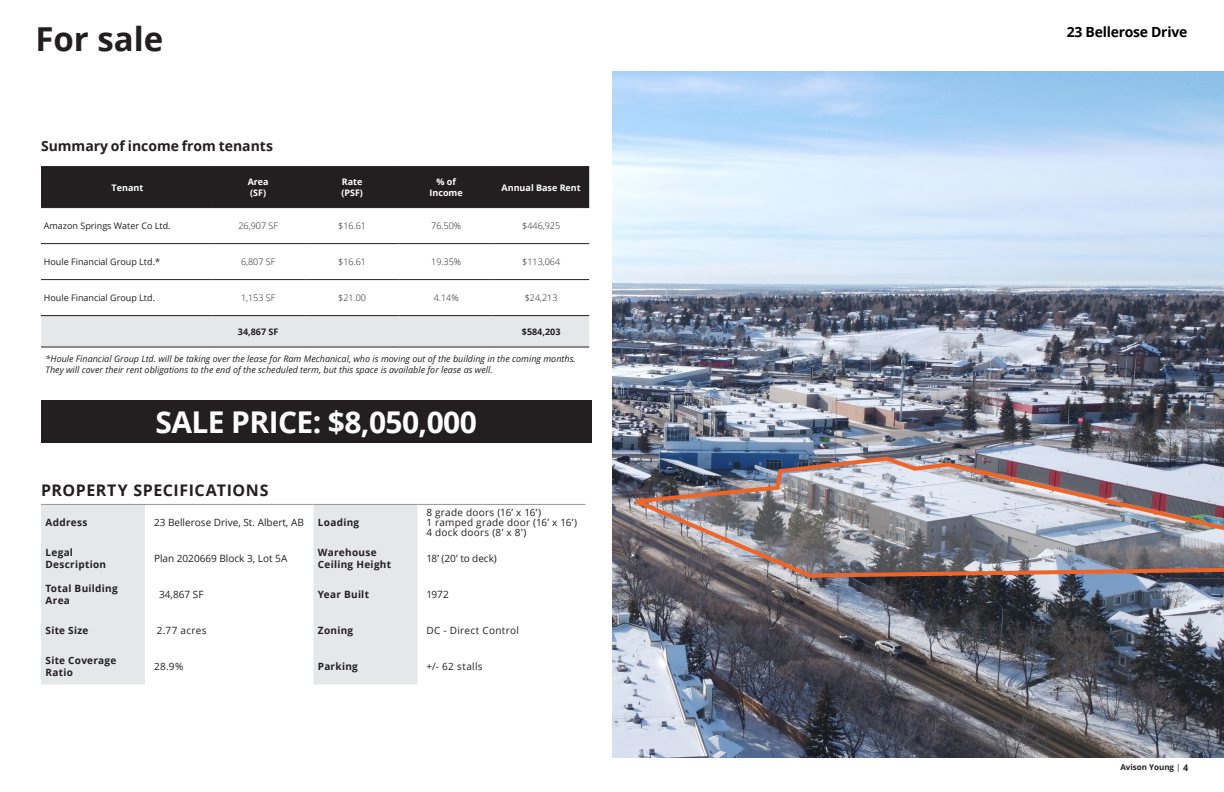
<style>
.page{position:relative;width:1224px;height:792px;background:#fff}
.page>*{position:absolute;margin:0;border:0;box-sizing:border-box;transform-origin:0 0}
.t1{font:700 33px "Open Sans";color:#231f20}
.t2{font:700 30px "Open Sans";letter-spacing:-.02em;color:#fff}
.t3{font:700 16px "Open Sans";letter-spacing:.035em;color:#231f20}
.t4{font:700 14px "Open Sans";color:#231f20}
.H1_-_Headers__GeoSlab{font:700 14px "Open Sans";letter-spacing:-.02em;color:#000}
.t5{font:10px "Open Sans";letter-spacing:.01em;color:#231f20}
.t6{font:700 10px/12px "Open Sans";letter-spacing:.03em;color:#231f20}
.t7{font:10px "Open Sans";letter-spacing:.03em;color:#231f20}
.More_info_block{font:italic 9px/11px "Open Sans";color:#231f20}
.t8{font:300 9px "Open Sans";color:#231f20}
.t9{font:9px "Open Sans";color:#231f20}
.t10{font:700 9px "Open Sans";color:#fff}
.More_info_block-2{font:700 9px "Open Sans";color:#231f20}
.t11{font:700 8px "Open Sans";color:#231f20}
.s1{font-weight:400}
</style>
<div class="page">
<div style="left:41px;top:400px;width:550px;height:43px;background:#231f20"></div>
<div style="left:41px;top:167px;width:548px;height:40px;background:#231f20"></div>
<div style="left:41px;top:316px;width:548px;height:31px;background:#e6e7e9"></div>
<hr style="left:41px;top:207px;width:170px;height:1px;background:#231f20">
<hr style="left:211px;top:207px;width:94px;height:1px;background:#231f20">
<hr style="left:305px;top:207px;width:94px;height:1px;background:#231f20">
<hr style="left:399px;top:207px;width:94px;height:1px;background:#231f20">
<hr style="left:493px;top:207px;width:96px;height:1px;background:#231f20">
<hr style="left:41px;top:243px;width:170px;height:1px;background:#231f20">
<hr style="left:211px;top:243px;width:94px;height:1px;background:#231f20">
<hr style="left:305px;top:243px;width:94px;height:1px;background:#231f20">
<hr style="left:399px;top:243px;width:94px;height:1px;background:#231f20">
<hr style="left:493px;top:243px;width:96px;height:1px;background:#231f20">
<hr style="left:41px;top:279px;width:170px;height:1px;background:#231f20">
<hr style="left:211px;top:279px;width:94px;height:1px;background:#231f20">
<hr style="left:305px;top:279px;width:94px;height:1px;background:#231f20">
<hr style="left:399px;top:279px;width:94px;height:1px;background:#231f20">
<hr style="left:493px;top:279px;width:96px;height:1px;background:#231f20">
<hr style="left:41px;top:166px;width:170px;height:1px;background:#231f20">
<hr style="left:211px;top:166px;width:94px;height:1px;background:#231f20">
<hr style="left:305px;top:166px;width:94px;height:1px;background:#231f20">
<hr style="left:399px;top:166px;width:94px;height:1px;background:#231f20">
<hr style="left:493px;top:166px;width:96px;height:1px;background:#231f20">
<hr style="left:41px;top:315px;width:170px;height:1px;background:#231f20">
<hr style="left:211px;top:315px;width:94px;height:1px;background:#231f20">
<hr style="left:305px;top:315px;width:94px;height:1px;background:#231f20">
<hr style="left:399px;top:315px;width:94px;height:1px;background:#231f20">
<hr style="left:493px;top:315px;width:96px;height:1px;background:#231f20">
<hr style="left:41px;top:347px;width:170px;height:1px;background:#231f20">
<hr style="left:211px;top:347px;width:94px;height:1px;background:#231f20">
<hr style="left:305px;top:347px;width:94px;height:1px;background:#231f20">
<hr style="left:399px;top:347px;width:94px;height:1px;background:#231f20">
<hr style="left:493px;top:347px;width:96px;height:1px;background:#231f20">
<img style="left:612px;top:72px;width:612px;height:685px">
<img style="left:620px;top:455px;width:604px;height:126px">
<div style="left:41px;top:505px;width:104px;height:179px;background:#e6e7e9"></div>
<hr style="left:41px;top:504px;width:104px;height:1px;background:#939598">
<hr style="left:145px;top:504px;width:168px;height:1px;background:#939598">
<div style="left:313px;top:505px;width:104px;height:179px;background:#e6e7e9"></div>
<hr style="left:313px;top:504px;width:104px;height:1px;background:#939598">
<hr style="left:417px;top:504px;width:168px;height:1px;background:#939598">
<p class="t1" style="left:35px;top:16px;width:130px">For sale</p>
<p class="t4" style="left:41px;top:136px;width:233px">Summary of income from tenants</p>
<p class="t10" style="left:112px;top:181px;width:33px">Tenant</p>
<p class="t10" style="left:248px;top:176px;width:23px">Area</p>
<p class="t10" style="left:250px;top:186px;width:18px">(SF)</p>
<p class="t10" style="left:342px;top:176px;width:22px">Rate</p>
<p class="t10" style="left:341px;top:186px;width:23px">(PSF)</p>
<p class="t10" style="left:436px;top:176px;width:21px">% of</p>
<p class="t10" style="left:430px;top:186px;width:35px">Income</p>
<p class="t10" style="left:502px;top:181px;width:81px">Annual Base Rent</p>
<p class="t9" style="left:44px;top:220px;width:128px">Amazon Springs Water Co Ltd.</p>
<p class="t8" style="left:239px;top:220px;width:41px">26,907 SF</p>
<p class="t8" style="left:338px;top:220px;width:29px">$16.61</p>
<p class="t8" style="left:431px;top:220px;width:31px">76.50%</p>
<p class="t8" style="left:522px;top:220px;width:39px">$446,925</p>
<p class="t9" style="left:44px;top:256px;width:118px">Houle Financial Group Ltd.*</p>
<p class="t8" style="left:241px;top:256px;width:36px">6,807 SF</p>
<p class="t8" style="left:338px;top:256px;width:29px">$16.61</p>
<p class="t8" style="left:431px;top:256px;width:31px">19.35%</p>
<p class="t8" style="left:522px;top:256px;width:39px">$113,064</p>
<p class="t9" style="left:44px;top:292px;width:113px">Houle Financial Group Ltd.</p>
<p class="t8" style="left:241px;top:292px;width:36px">1,153 SF</p>
<p class="t8" style="left:338px;top:292px;width:29px">$21.00</p>
<p class="t8" style="left:434px;top:292px;width:26px">4.14%</p>
<p class="t8" style="left:525px;top:292px;width:34px">$24,213</p>
<p class="More_info_block-2" style="left:238px;top:325px;width:42px">34,867 SF</p>
<p class="More_info_block-2" style="left:522px;top:325px;width:40px">$584,203</p>
<p class="More_info_block" style="left:46px;top:353px;width:532px">*Houle Financial Group Ltd. will be taking over the lease for Ram Mechanical, who is moving out of the building in the coming months.<br>They will cover their rent obligations to the end of the scheduled term, but this space is available for lease as well.</p>
<p class="t2" style="left:156px;top:401px;width:323px">SALE PRICE: $8,050,000</p>
<p class="t3" style="left:41px;top:479px;width:229px">PROPERTY SPECIFICATIONS</p>
<p class="t6" style="left:46px;top:516px;width:43px">Address</p>
<p class="t5" style="left:154px;top:516px;width:151px">23 Bellerose Drive, St. Albert, AB</p>
<p class="t6" style="left:46px;top:546px;width:62px">Legal<br>Description</p>
<p class="t5" style="left:154px;top:552px;width:135px">Plan 2020669 Block 3, Lot 5A</p>
<p class="t6" style="left:46px;top:582px;width:74px">Total Building<br>Area</p>
<p class="t5" style="left:159px;top:588px;width:46px">34,867 SF</p>
<p class="t6" style="left:46px;top:624px;width:45px">Site Size</p>
<p class="t5" style="left:157px;top:624px;width:51px">2.77 acres</p>
<p class="t6" style="left:46px;top:654px;width:72px">Site Coverage<br>Ratio</p>
<p class="t5" style="left:154px;top:660px;width:31px">28.9%</p>
<p class="t6" style="left:318px;top:516px;width:43px">Loading</p>
<p class="t5" style="left:426px;top:506px;width:116px">8 grade doors (16’ x 16’)</p>
<p class="t5" style="left:426px;top:516px;width:152px">1 ramped grade door (16’ x 16’)</p>
<p class="t5" style="left:426px;top:526px;width:102px">4 dock doors (8’ x 8’)</p>
<p class="t6" style="left:318px;top:546px;width:75px">Warehouse<br>Ceiling Height</p>
<p class="t5" style="left:426px;top:552px;width:72px">18’ (20’ to deck)</p>
<p class="t6" style="left:318px;top:588px;width:53px">Year Built</p>
<p class="t5" style="left:426px;top:588px;width:24px">1972</p>
<p class="t6" style="left:318px;top:624px;width:37px">Zoning</p>
<p class="t7" style="left:426px;top:624px;width:94px">DC - Direct Control</p>
<p class="t6" style="left:318px;top:660px;width:42px">Parking</p>
<p class="t7" style="left:426px;top:660px;width:58px">+/- 62 stalls</p>
<p class="H1_-_Headers__GeoSlab" style="left:1067px;top:22px;width:122px">23 Bellerose Drive</p>
<p class="t11" style="left:1120px;top:761px;width:62px">Avison Young <span class="s1">|</span></p>
<p class="More_info_block-2" style="left:1183px;top:761px;width:7px">4</p>
</div>
